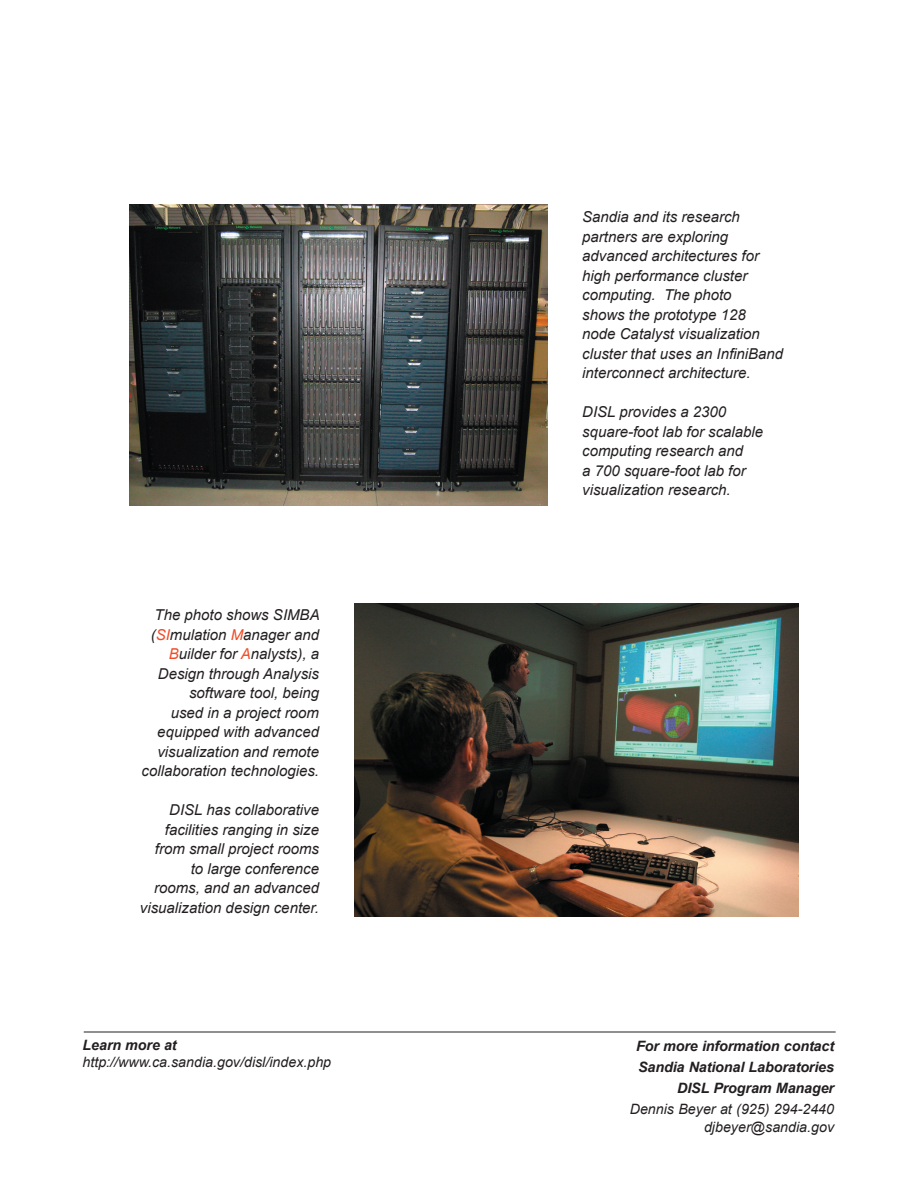
<style>
.page{position:relative;width:918px;height:1188px;background:#fff}
.page>*{position:absolute;margin:0;border:0;box-sizing:border-box;transform-origin:0 0}
.t1{font:italic 15px/19.5px "Arial";color:#231f20;text-align:right}
.t2{font:italic 14.25px/18px "Arial";color:#231f20;text-align:right}
.t3{font:italic 700 14.25px/21px "Arial";letter-spacing:-.01em;color:#231f20;text-align:right}
.s1{color:#f04c27}
</style>
<div class="page">
<hr style="left:84px;top:1032px;width:752px;height:1px;background:#231f20">
<img style="left:354px;top:603px;width:445px;height:314px">
<img style="left:129px;top:205px;width:418px;height:301px">
<p class="t1" style="left:142px;top:605px;width:180px">The photo shows SIMBA (<span class="s1">SI</span>mulation <span class="s1">M</span>anager and<br><span class="s1">B</span>uilder for <span class="s1">A</span>nalysts), a<br>Design through Analysis software tool, being<br>used in a project room equipped with advanced visualization and remote collaboration technologies.</p>
<p class="t1" style="left:140px;top:800px;width:181px">DISL has collaborative facilities ranging in size from small project rooms to large conference<br>rooms, and an advanced visualization design center.</p>
<p class="t3" style="left:82px;top:1035px;width:96px">Learn more at</p>
<p class="t2" style="left:83px;top:1053px;width:250px">http://www.ca.sandia.gov/disl/index.php</p>
<p class="t1" style="left:582px;top:207px;width:202px;text-align:left">Sandia and its research partners are exploring advanced architectures for high performance cluster computing. The photo<br>shows the prototype 128<br>node Catalyst visualization cluster that uses an InfiniBand interconnect architecture.</p>
<p class="t1" style="left:582px;top:402px;width:182px;text-align:left">DISL provides a 2300 square-foot lab for scalable computing research and<br>a 700 square-foot lab for visualization research.</p>
<p class="t3" style="left:636px;top:1036px;width:200px">For more information contact<br>Sandia National Laboratories<br>DISL Program Manager</p>
<p class="t2" style="left:630px;top:1100px;width:206px">Dennis Beyer at (925) 294-2440 djbeyer@sandia.gov</p>
</div>
